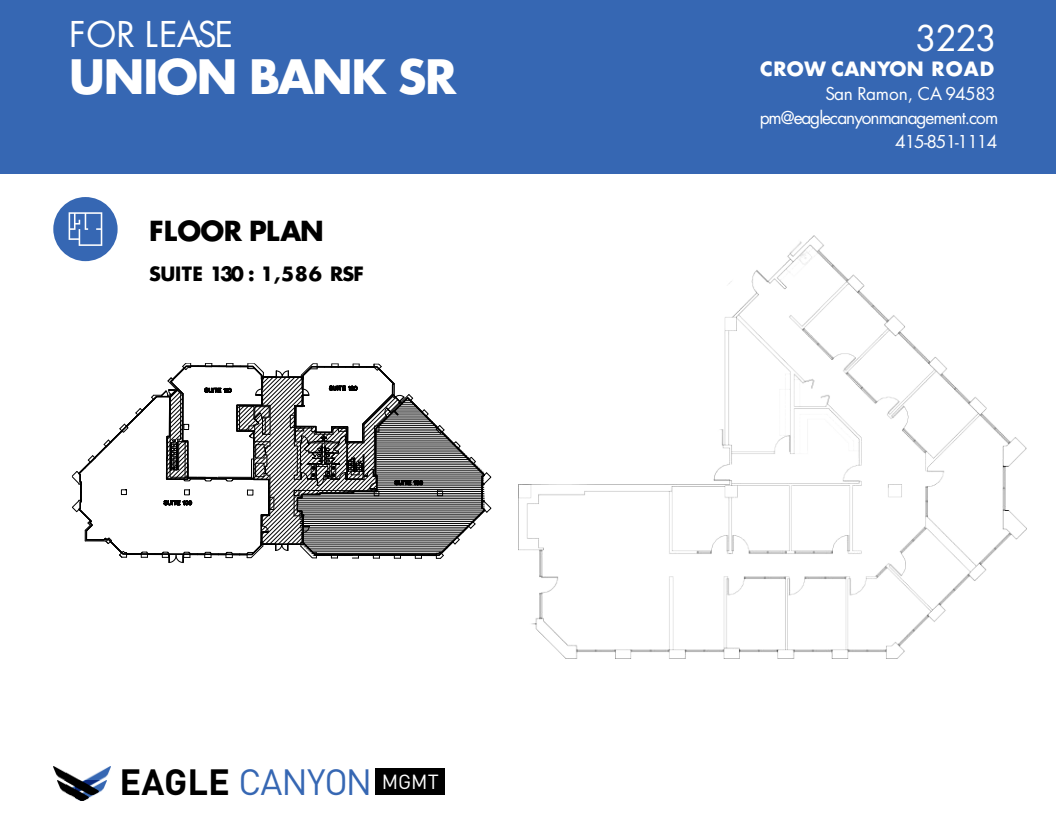
<style>
.page{position:relative;width:1056px;height:816px;background:#fff}
.page>*{position:absolute;margin:0;border:0;box-sizing:border-box;transform-origin:0 0}
.t1{font:700 46px "Futura";letter-spacing:-.025em;color:#fff}
.t2{font:36px "DINOT";letter-spacing:-.03em;color:#3667b3}
.t3{font:34.4px "Futura Std";letter-spacing:-.005em;color:#fff}
.t4{font:34.4px "Futura Std";letter-spacing:-.035em;color:#fff}
.t5{font:700 26.8px "Futura";letter-spacing:-.03em;color:#000}
.t6{font:700 19.2px "Futura";letter-spacing:-.015em;color:#000}
.t7{font:700 19.2px "Futura";letter-spacing:.02em;color:#fff}
.t8{font:17.2px/24px "Futura Std";letter-spacing:-.07em;color:#fff;text-align:right}
.t9{font:17.2px "Futura Std";letter-spacing:-.025em;color:#fff}
.s1{font-weight:700;color:#000}
</style>
<div class="page">
<img style="left:54px;top:766px;width:12px;height:17px">
<img style="left:58px;top:780px;width:18px;height:19px">
<img style="left:66px;top:766px;width:44px;height:29px">
<img style="left:76px;top:780px;width:30px;height:21px">
<div style="left:375px;top:769px;width:69px;height:26px;background:#000"></div>
<div style="left:0;top:0;width:1056px;height:174px;background:#3667b3"></div>
<div style="left:53px;top:197px;width:65px;height:64px;background:#3667b3;border-radius:50%"></div>
<svg style="left:69px;top:212px;width:33px;height:34px"></svg>
<svg style="left:72px;top:363px;width:419px;height:200px"></svg>
<img style="left:298px;top:398px;width:186px;height:157px">
<img style="left:518px;top:235px;width:509px;height:423px">
<h3 class="t3" style="left:69px;top:19px;width:166px">FOR LEASE</h3>
<h1 class="t1" style="left:69px;top:60px;width:389px">UNION BANK SR</h1>
<h3 class="t5" style="left:149px;top:221px;width:176px">FLOOR PLAN</h3>
<p class="t6" style="left:149px;top:267px;width:216px">SUITE 130 : 1,586 RSF</p>
<h2 class="t2" style="left:120px;top:767px;width:321px"><span class="s1">EAGLE</span> CANYON <sup>MGMT</sup></h2>
<h3 class="t4" style="left:916px;top:22px;width:83px">3223</h3>
<p class="t7" style="left:760px;top:62px;width:235px">CROW CANYON ROAD</p>
<p class="t9" style="left:825px;top:86px;width:172px">San Ramon, CA 94583</p>
<p class="t8" style="left:760px;top:107px;width:240px">pm@eaglecanyonmanagement.com<br>415-851-1114</p>
</div>
